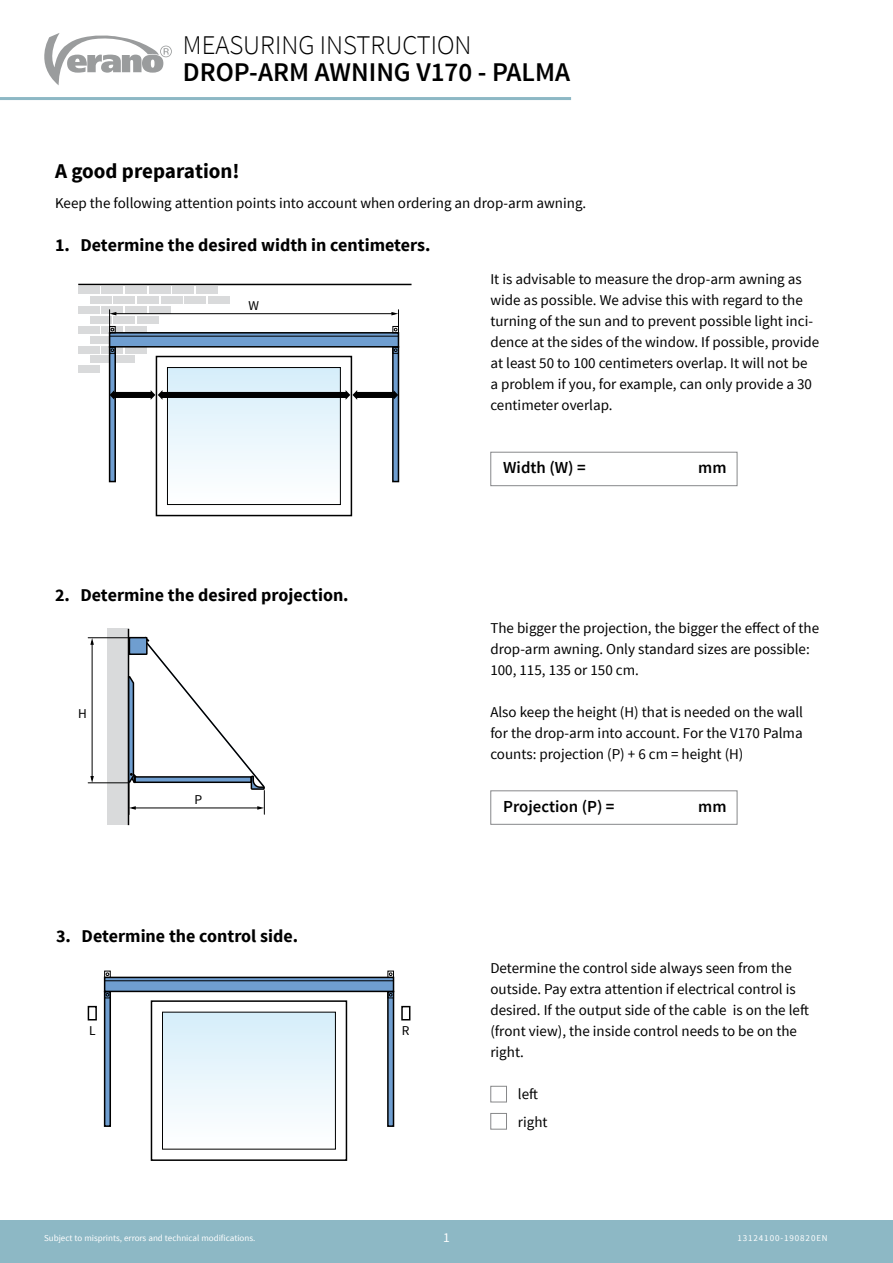
<style>
.page{position:relative;width:893px;height:1263px;background:#fff}
.page>*{position:absolute;margin:0;border:0;box-sizing:border-box;transform-origin:0 0}
.t1{font:600 27px "Source Sans Pro";color:#000}
.t2{font:300 27px "Source Sans Pro";color:#000}
.t3{font:700 21px "Source Sans Pro";color:#000}
.t4{font:700 18px "Source Sans Pro";color:#000}
.t5{font:600 16.8px "Source Sans Pro";color:#000}
.t6{font:15px/21px "Source Sans Pro";color:#000}
.t7{font:13.5px "Source Sans Pro";color:#000}
.t8{font:13.5px "Source Sans Pro";color:#fff}
.t9{font:9px "Source Sans Pro";color:#fff}
.t10{font:9px "Source Sans Pro";letter-spacing:.1em;color:#fff}
</style>
<div class="page">
<div style="left:0;top:1220px;width:893px;height:43px;background:#8db8c5"></div>
<svg style="left:44px;top:33px;width:128px;height:52px"></svg>
<hr style="left:0;top:97px;width:571px;height:3px;background:#8db8c5">
<div style="left:156px;top:356px;width:196px;height:160px;border:2px solid #000"></div>
<div style="left:167px;top:367px;width:173px;height:137px;background:#fbfdff"></div>
<svg style="left:78px;top:284px;width:334px;height:199px"></svg>
<svg style="left:110px;top:390px;width:288px;height:10px;background:#5b6063"></svg>
<hr style="left:113px;top:313px;width:282px;height:1px;background:#000">
<svg style="left:110px;top:312px;width:6px;height:3px"></svg>
<hr style="left:398px;top:310px;width:1px;height:45px;background:#000">
<hr style="left:109px;top:310px;width:1px;height:45px;background:#000">
<svg style="left:391px;top:312px;width:7px;height:3px"></svg>
<svg style="left:110px;top:326px;width:288px;height:28px"></svg>
<div style="left:107px;top:629px;width:21px;height:196px;background:#d9dadb"></div>
<hr style="left:128px;top:629px;width:1px;height:196px;background:#000">
<hr style="left:92px;top:641px;width:1px;height:138px;background:#000">
<svg style="left:90px;top:776px;width:4px;height:6px"></svg>
<hr style="left:88px;top:637px;width:41px;height:1px;background:#000">
<hr style="left:88px;top:782px;width:41px;height:1px;background:#000">
<svg style="left:90px;top:638px;width:4px;height:7px"></svg>
<svg style="left:127px;top:633px;width:138px;height:181px"></svg>
<div style="left:490px;top:790px;width:247px;height:35px;border:1px solid #87888a"></div>
<svg style="left:88px;top:1005px;width:322px;height:16px"></svg>
<div style="left:151px;top:1001px;width:195px;height:159px;background:#fff"></div>
<div style="left:151px;top:1000px;width:196px;height:161px;border:2px solid #000"></div>
<div style="left:162px;top:1012px;width:173px;height:137px;background:linear-gradient(to bottom,#d5eefa,#fff)"></div>
<div style="left:162px;top:1012px;width:174px;height:137px;border:1px solid #000"></div>
<svg style="left:104px;top:999px;width:7px;height:128px"></svg>
<svg style="left:387px;top:999px;width:7px;height:128px"></svg>
<svg style="left:104px;top:971px;width:290px;height:28px"></svg>
<div style="left:490px;top:1086px;width:17px;height:16px;border:1px solid #87888a"></div>
<div style="left:490px;top:1113px;width:17px;height:16px;border:1px solid #87888a"></div>
<div style="left:490px;top:452px;width:247px;height:34px;border:1px solid #87888a"></div>
<h1 class="t2" style="left:183px;top:29px;width:290px">MEASURING INSTRUCTION</h1>
<h1 class="t1" style="left:183px;top:55px;width:389px">DROP-ARM AWNING V170 - PALMA</h1>
<h2 class="t3" style="left:55px;top:158px;width:186px">A good preparation!</h2>
<p class="t6" style="left:55px;top:193px;width:533px">Keep the following attention points into account when ordering an drop-arm awning.</p>
<p class="t4" style="left:55px;top:233px;width:377px">1. Determine the desired width in centimeters.</p>
<p class="t7" style="left:249px;top:297px;width:12px">W</p>
<p class="t4" style="left:55px;top:584px;width:295px">2. Determine the desired projection.</p>
<p class="t7" style="left:78px;top:706px;width:10px">H</p>
<p class="t7" style="left:194px;top:791px;width:9px">P</p>
<p class="t4" style="left:56px;top:924px;width:244px">3. Determine the control side.</p>
<p class="t7" style="left:89px;top:1022px;width:8px">L</p>
<p class="t7" style="left:402px;top:1022px;width:9px">R</p>
<p class="t6" style="left:490px;top:268px;width:330px">It is advisable to measure the drop-arm awning as wide as possible. We advise this with regard to the turning of the sun and to prevent possible light inci&shy;dence at the sides of the window. If possible, provide at least 50 to 100 centimeters overlap. It will not be<br>a problem if you, for example, can only provide a 30 centimeter overlap.</p>
<p class="t5" style="left:503px;top:457px;width:84px">Width (W) =</p>
<p class="t5" style="left:698px;top:457px;width:30px">mm</p>
<p class="t6" style="left:490px;top:618px;width:330px">The bigger the projection, the bigger the effect of the drop-arm awning. Only standard sizes are possible:<br>100, 115, 135 or 150 cm.</p>
<p class="t6" style="left:490px;top:702px;width:314px;text-align:justify">Also keep the height (H) that is needed on the wall for the drop-arm into account. For the V170 Palma counts: projection (P) + 6 cm = height (H)</p>
<p class="t5" style="left:503px;top:796px;width:113px">Projection (P) =</p>
<p class="t5" style="left:698px;top:796px;width:30px">mm</p>
<p class="t6" style="left:490px;top:958px;width:320px">Determine the control side always seen from the outside. Pay extra attention if electrical control is desired. If the output side of the cable is on the left (front view), the inside control needs to be on the right.</p>
<p class="t6" style="left:518px;top:1081px;width:31px;line-height:27.2px">left right</p>
<p class="t9" style="left:44px;top:1233px;width:213px">Subject to misprints, errors and technical modifications.</p>
<p class="t8" style="left:443px;top:1229px;width:8px">1</p>
<p class="t10" style="left:737px;top:1233px;width:92px">13124100-190820EN</p>
</div>
